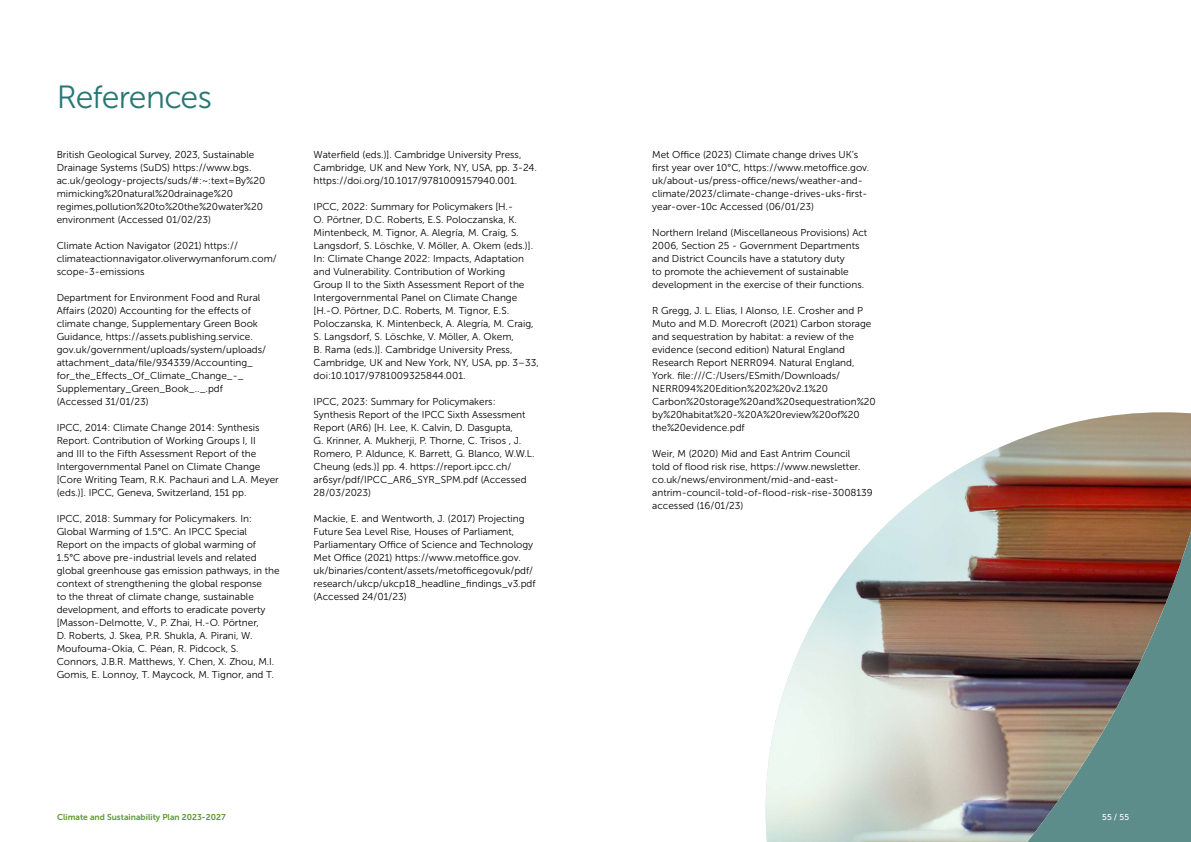
<style>
.page{position:relative;width:1191px;height:842px;background:#fff}
.page>*{position:absolute;margin:0;border:0;box-sizing:border-box;transform-origin:0 0}
.t1{font:32px "Museo Sans 300";letter-spacing:-.03em;color:#297774}
.t2{font:10px/13px "Museo Sans 300";color:#000}
.t3{font:8.5px "Museo Sans 700";color:#5c9833}
.t4{font:8.5px "Museo Sans 500";color:#fff}
</style>
<div class="page">
<img style="left:765px;top:412px;width:426px;height:430px">
<h1 class="t1" style="left:57px;top:79px;width:157px">References</h1>
<p class="t2" style="left:57px;top:148px;width:210px">British Geological Survey, 2023, Sustainable Drainage Systems (SuDS) https://www.bgs. ac.uk/geology-projects/suds/#:~:text=By%20 mimicking%20natural%20drainage%20 regimes,pollution%20to%20the%20water%20 environment (Accessed 01/02/23)</p>
<p class="t2" style="left:57px;top:239px;width:221px">Climate Action Navigator (2021) https:// climateactionnavigator.oliverwymanforum.com/ scope-3-emissions</p>
<p class="t2" style="left:57px;top:291px;width:211px">Department for Environment Food and Rural Affairs (2020) Accounting for the effects of climate change, Supplementary Green Book Guidance, https://assets.publishing.service. gov.uk/government/uploads/system/uploads/ attachment_data/file/934339/Accounting_ for_the_Effects_Of_Climate_Change_-_ Supplementary_Green_Book_.._.pdf (Accessed 31/01/23)</p>
<p class="t2" style="left:57px;top:421px;width:223px">IPCC, 2014: Climate Change 2014: Synthesis Report. Contribution of Working Groups I, II<br>and III to the Fifth Assessment Report of the Intergovernmental Panel on Climate Change [Core Writing Team, R.K. Pachauri and L.A. Meyer (eds.)]. IPCC, Geneva, Switzerland, 151 pp.</p>
<p class="t2" style="left:57px;top:512px;width:224px">IPCC, 2018: Summary for Policymakers. In:<br>Global Warming of 1.5°C. An IPCC Special Report on the impacts of global warming of 1.5°C above pre-industrial levels and related global greenhouse gas emission pathways, in the context of strengthening the global response<br>to the threat of climate change, sustainable development, and efforts to eradicate poverty [Masson-Delmotte, V., P. Zhai, H.-O. Pörtner,<br>D. Roberts, J. Skea, P.R. Shukla, A. Pirani, W.<br>Moufouma-Okia, C. Péan, R. Pidcock, S.<br>Connors, J.B.R. Matthews, Y. Chen, X. Zhou, M.I.<br>Gomis, E. Lonnoy, T. Maycock, M. Tignor, and T.</p>
<p class="t2" style="left:314px;top:148px;width:225px">Waterfield (eds.)]. Cambridge University Press,<br>Cambridge, UK and New York, NY, USA, pp. 3-24. https://doi.org/10.1017/9781009157940.001.</p>
<p class="t2" style="left:314px;top:200px;width:227px">IPCC, 2022: Summary for Policymakers [H.-<br>O. Pörtner, D.C. Roberts, E.S. Poloczanska, K.<br>Mintenbeck, M. Tignor, A. Alegría, M. Craig, S.<br>Langsdorf, S. Löschke, V. Möller, A. Okem (eds.)].<br>In: Climate Change 2022: Impacts, Adaptation and Vulnerability. Contribution of Working<br>Group II to the Sixth Assessment Report of the Intergovernmental Panel on Climate Change [H.-O. Pörtner, D.C. Roberts, M. Tignor, E.S.<br>Poloczanska, K. Mintenbeck, A. Alegría, M. Craig, S. Langsdorf, S. Löschke, V. Möller, A. Okem,<br>B. Rama (eds.)]. Cambridge University Press, Cambridge, UK and New York, NY, USA, pp. 3–33, doi:10.1017/9781009325844.001.</p>
<p class="t2" style="left:314px;top:395px;width:222px">IPCC, 2023: Summary for Policymakers:<br>Synthesis Report of the IPCC Sixth Assessment Report (AR6) [H. Lee, K. Calvin, D. Dasgupta,<br>G. Krinner, A. Mukherji, P. Thorne, C. Trisos , J.<br>Romero, P. Aldunce, K. Barrett, G. Blanco, W.W.L.<br>Cheung (eds.)] pp. 4. https://report.ipcc.ch/ ar6syr/pdf/IPCC_AR6_SYR_SPM.pdf (Accessed 28/03/2023)</p>
<p class="t2" style="left:314px;top:512px;width:223px">Mackie, E. and Wentworth, J. (2017) Projecting Future Sea Level Rise, Houses of Parliament, Parliamentary Office of Science and Technology Met Office (2021) https://www.metoffice.gov. uk/binaries/content/assets/metofficegovuk/pdf/ research/ukcp/ukcp18_headline_findings_v3.pdf (Accessed 24/01/23)</p>
<p class="t2" style="left:652px;top:148px;width:219px">Met Office (2023) Climate change drives UK’s first year over 10°C, https://www.metoffice.gov. uk/about-us/press-office/news/weather-and&shy;climate/2023/climate-change-drives-uks-first&shy;year-over-10c Accessed (06/01/23)</p>
<p class="t2" style="left:652px;top:226px;width:217px">Northern Ireland (Miscellaneous Provisions) Act 2006, Section 25 - Government Departments and District Councils have a statutory duty<br>to promote the achievement of sustainable development in the exercise of their functions.</p>
<p class="t2" style="left:652px;top:304px;width:225px">R Gregg, J. L. Elias, I Alonso, I.E. Crosher and P Muto and M.D. Morecroft (2021) Carbon storage and sequestration by habitat: a review of the evidence (second edition) Natural England Research Report NERR094. Natural England, York. file:///C:/Users/ESmith/Downloads/ NERR094%20Edition%202%20v2.1%20<br>Carbon%20storage%20and%20sequestration%20 by%20habitat%20-%20A%20review%20of%20 the%20evidence.pdf</p>
<p class="t2" style="left:652px;top:447px;width:222px">Weir, M (2020) Mid and East Antrim Council<br>told of flood risk rise, https://www.newsletter. co.uk/news/environment/mid-and-east&shy;antrim-council-told-of-flood-risk-rise-3008139 accessed (16/01/23)</p>
<p class="t3" style="left:57px;top:812px;width:170px">Climate and Sustainability Plan 2023-2027</p>
<p class="t4" style="left:1102px;top:812px;width:28px">55 / 55</p>
</div>
